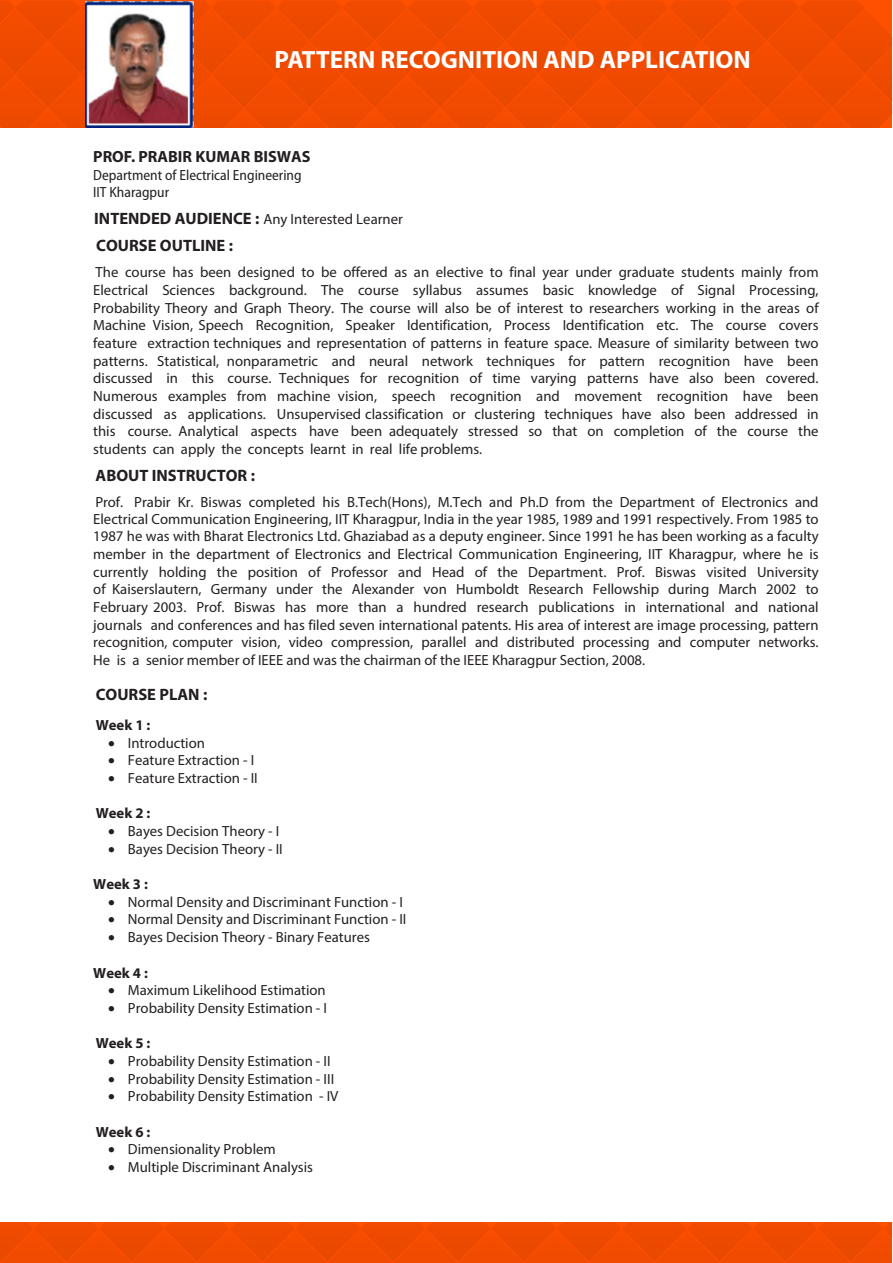
<style>
.page{position:relative;width:893px;height:1263px;background:#fff}
.page>*{position:absolute;margin:0;border:0;box-sizing:border-box;transform-origin:0 0}
.t1{font:700 25.05px "Myriad Pro";color:#fff}
.t2{font:700 16.5px "Myriad Pro";color:#231f20}
.t3{font:700 16.2px "Myriad Pro";color:#231f20}
.t4{font:14.7px/17.7px "Myriad Pro";color:#231f20;text-align:justify}
.t5{font:semi-condensed 14.7px/16.6px "Myriad Pro";color:#231f20}
.t6{font:700 14.7px "Myriad Pro";color:#231f20}
.s1{font-weight:700;font-size:16.5px}
</style>
<div class="page">
<div style="left:1px;top:1222px;width:891px;height:40px;background:#f04b00"></div>
<div style="left:1px;top:1px;width:891px;height:127px;background:#f04b00"></div>
<img style="left:86px;top:2px;width:107px;height:125px">
<p class="t1" style="left:274px;top:44px;width:478px">PATTERN RECOGNITION AND APPLICATION</p>
<p class="t3" style="left:93px;top:146px;width:219px">PROF. PRABIR KUMAR BISWAS</p>
<p class="t5" style="left:93px;top:166px;width:210px">Department of Electrical Engineering<br>IIT Kharagpur</p>
<p class="t4" style="left:94px;top:210px;width:310px"><span class="s1">INTENDED AUDIENCE :</span> Any Interested Learner</p>
<p class="t2" style="left:96px;top:235px;width:138px">COURSE OUTLINE :</p>
<p class="t4" style="left:93px;top:263px;width:727px">The course has been designed to be offered as an elective to final year under graduate students mainly from Electrical Sciences background. The course syllabus assumes basic knowledge of Signal Processing, Probability Theory and Graph Theory. The course will also be of interest to researchers working in the areas of Machine Vision, Speech Recognition, Speaker Identification, Process Identification etc. The course covers feature extraction techniques and representation of patterns in feature space. Measure of similarity between two patterns. Statistical, nonparametric and neural network techniques for pattern recognition have been discussed in this course. Techniques for recognition of time varying patterns have also been covered.<br>Numerous examples from machine vision, speech recognition and movement recognition have been discussed as applications. Unsupervised classification or clustering techniques have also been addressed in this course. Analytical aspects have been adequately stressed so that on completion of the course the students can apply the concepts learnt in real life problems.</p>
<p class="t2" style="left:96px;top:464px;width:161px">ABOUT INSTRUCTOR :</p>
<p class="t4" style="left:93px;top:493px;width:727px">Prof. Prabir Kr. Biswas completed his B.Tech(Hons), M.Tech and Ph.D from the Department of Electronics and Electrical Communication Engineering, IIT Kharagpur, India in the year 1985, 1989 and 1991 respectively. From 1985 to 1987 he was with Bharat Electronics Ltd. Ghaziabad as a deputy engineer. Since 1991 he has been working as a faculty member in the department of Electronics and Electrical Communication Engineering, IIT Kharagpur, where he is currently holding the position of Professor and Head of the Department. Prof. Biswas visited University of Kaiserslautern, Germany under the Alexander von Humboldt Research Fellowship during March 2002 to February 2003. Prof. Biswas has more than a hundred research publications in international and national journals and conferences and has filed seven international patents. His area of interest are image processing, pattern recognition, computer vision, video compression, parallel and distributed processing and computer networks.<br>He is a senior member of IEEE and was the chairman of the IEEE Kharagpur Section, 2008.</p>
<p class="t2" style="left:96px;top:683px;width:113px">COURSE PLAN :</p>
<p class="t6" style="left:96px;top:716px;width:56px">Week 1 :</p>
<p class="t4" style="left:108px;top:734px;width:98px">• Introduction</p>
<p class="t4" style="left:108px;top:751px;width:147px">• Feature Extraction - I</p>
<p class="t4" style="left:108px;top:769px;width:151px">• Feature Extraction - II</p>
<p class="t6" style="left:96px;top:805px;width:56px">Week 2 :</p>
<p class="t4" style="left:108px;top:822px;width:172px">• Bayes Decision Theory - I</p>
<p class="t4" style="left:108px;top:840px;width:176px">• Bayes Decision Theory - II</p>
<p class="t6" style="left:93px;top:875px;width:56px">Week 3 :</p>
<p class="t4" style="left:108px;top:893px;width:296px">• Normal Density and Discriminant Function - I</p>
<p class="t4" style="left:108px;top:910px;width:300px">• Normal Density and Discriminant Function - II</p>
<p class="t4" style="left:108px;top:928px;width:263px">• Bayes Decision Theory - Binary Features</p>
<p class="t6" style="left:93px;top:964px;width:56px">Week 4 :</p>
<p class="t4" style="left:108px;top:981px;width:219px">• Maximum Likelihood Estimation</p>
<p class="t4" style="left:108px;top:999px;width:220px">• Probability Density Estimation - I</p>
<p class="t6" style="left:96px;top:1034px;width:56px">Week 5 :</p>
<p class="t4" style="left:108px;top:1052px;width:224px">• Probability Density Estimation - II</p>
<p class="t4" style="left:108px;top:1070px;width:227px">• Probability Density Estimation - III</p>
<p class="t4" style="left:108px;top:1087px;width:232px">• Probability Density Estimation - IV</p>
<p class="t6" style="left:96px;top:1123px;width:56px">Week 6 :</p>
<p class="t4" style="left:108px;top:1140px;width:169px">• Dimensionality Problem</p>
<p class="t4" style="left:108px;top:1158px;width:206px">• Multiple Discriminant Analysis</p>
</div>
